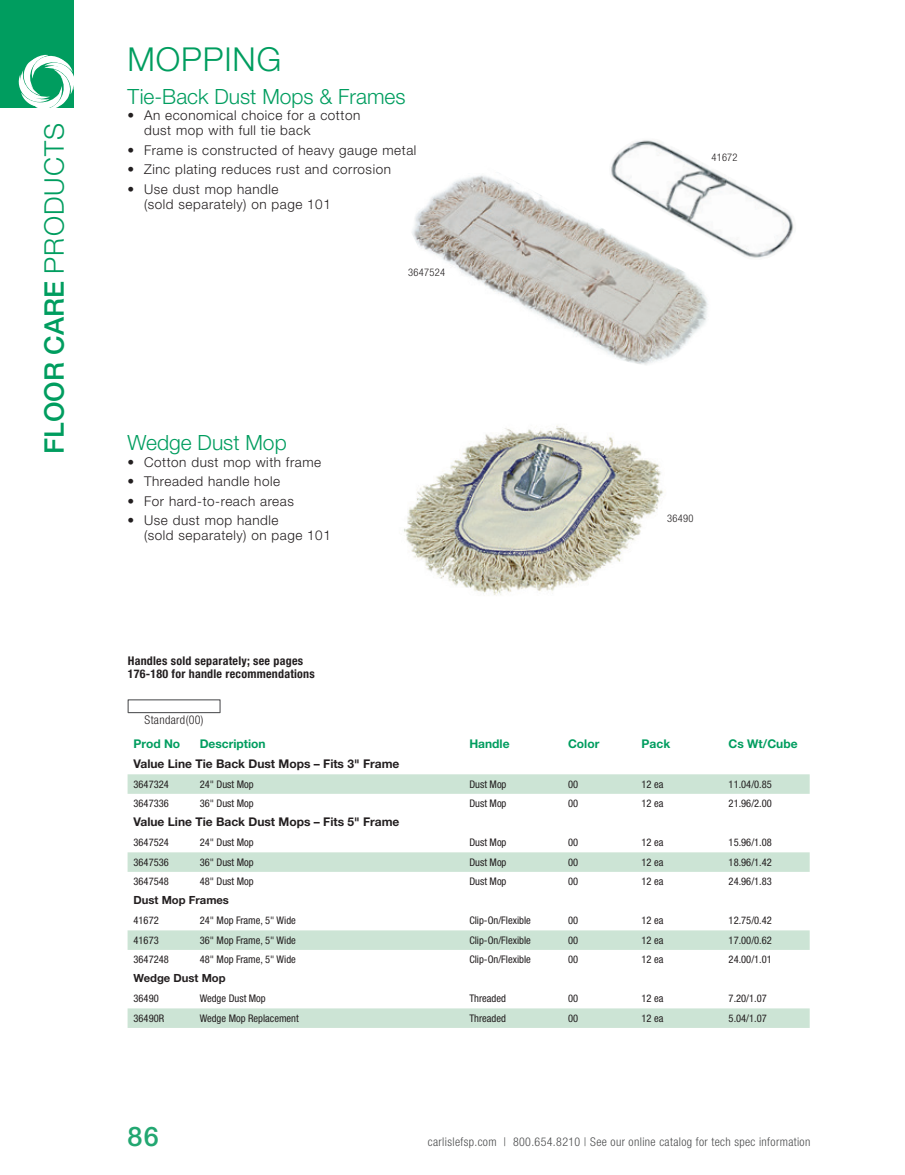
<style>
.page{position:relative;width:905px;height:1175px;background:#fff}
.page>*{position:absolute;margin:0;border:0;box-sizing:border-box;transform-origin:0 0}
.t1{font:300 33px "Helvetica Neue LT Std";letter-spacing:.025em;color:#009d5f}
.t2{font:500 27px "Helvetica Neue LT Std";color:#009d5f}
.t3{font:500 27px "Helvetica Neue LT Std";color:#22a771}
.t4{font:300 21px "Helvetica Neue LT Std";color:#009d5f}
.t5{font:300 13.5px/15px "Helvetica Neue LT Std";letter-spacing:.04em;color:#231f20}
.t6{font:700 12px "Helvetica Neue LT Std";color:#231f20}
.t7{font:300 condensed 12px "Helvetica Neue LT Std";letter-spacing:.03em;color:#4b4c4d}
.t8{font:700 condensed 12px/13.5px "Helvetica Neue LT Std";letter-spacing:.02em;color:#231f20}
.t9{font:700 12px "Helvetica Neue LT Std";color:#009d5f}
.t10{font:300 condensed 12px "Helvetica Neue LT Std";letter-spacing:.03em;color:#231f20}
.t11{font:700 11.25px "Helvetica Neue LT Std";color:#231f20}
.t12{font:condensed 10.5px "Helvetica Neue LT Std";color:#231f20}
.t13{font:300 condensed 10.5px "Helvetica Neue LT Std";letter-spacing:.025em;color:#231f20}
.s1{font-weight:300}
</style>
<div class="page">
<div style="left:0;top:0;width:74px;height:108px;background:#009d5f"></div>
<svg style="left:18px;top:54px;width:56px;height:54px"></svg>
<img style="left:412px;top:166px;width:299px;height:199px">
<img style="left:608px;top:141px;width:32px;height:57px">
<div style="left:128px;top:699px;width:92px;height:14px;background:#fff;border:1px solid #57585a"></div>
<svg style="left:128px;top:774px;width:681px;height:254px"></svg>
<img style="left:404px;top:425px;width:230px;height:170px">
<h2 class="t2" style="left:38px;top:454px;width:332px;rotate:-90deg">FLOOR CARE <span class="s1">PRODUCTS</span></h2>
<h1 class="t1" style="left:128px;top:39px;width:155px">MOPPING</h1>
<h3 class="t4" style="left:128px;top:83px;width:279px">Tie-Back Dust Mops &amp; Frames</h3>
<p class="t5" style="left:144px;top:107px;width:218px;text-indent:-16px">• An economical choice for a cotton dust mop with full tie back</p>
<p class="t5" style="left:128px;top:142px;width:290px">• Frame is constructed of heavy gauge metal</p>
<p class="t5" style="left:128px;top:161px;width:265px">• Zinc plating reduces rust and corrosion</p>
<p class="t5" style="left:144px;top:181px;width:188px;text-indent:-16px">• Use dust mop handle<br>(sold separately) on page 101</p>
<h3 class="t4" style="left:128px;top:430px;width:161px">Wedge Dust Mop</h3>
<p class="t5" style="left:128px;top:454px;width:195px">• Cotton dust mop with frame</p>
<p class="t5" style="left:128px;top:473px;width:154px">• Threaded handle hole</p>
<p class="t5" style="left:128px;top:493px;width:168px">• For hard-to-reach areas</p>
<p class="t5" style="left:144px;top:512px;width:188px;text-indent:-16px">• Use dust mop handle<br>(sold separately) on page 101</p>
<p class="t8" style="left:128px;top:653px;width:188px">Handles sold separately; see pages<br>176-180 for handle recommendations</p>
<p class="t10" style="left:145px;top:713px;width:61px">Standard(00)</p>
<p class="t13" style="left:408px;top:266px;width:38px">3647524</p>
<p class="t13" style="left:711px;top:151px;width:28px">41672</p>
<p class="t13" style="left:667px;top:512px;width:28px">36490</p>
<p class="t9" style="left:134px;top:736px;width:48px">Prod No</p>
<p class="t9" style="left:200px;top:736px;width:67px">Description</p>
<p class="t9" style="left:469px;top:736px;width:42px">Handle</p>
<p class="t9" style="left:568px;top:736px;width:33px">Color</p>
<p class="t9" style="left:641px;top:736px;width:30px">Pack</p>
<p class="t9" style="left:728px;top:736px;width:70px">Cs Wt/Cube</p>
<p class="t6" style="left:133px;top:756px;width:267px">Value Line Tie Back Dust Mops – Fits 3" Frame</p>
<p class="t12" style="left:134px;top:778px;width:37px">3647324</p>
<p class="t12" style="left:200px;top:778px;width:56px">24" Dust Mop</p>
<p class="t12" style="left:469px;top:778px;width:39px">Dust Mop</p>
<p class="t12" style="left:568px;top:778px;width:12px">00</p>
<p class="t12" style="left:641px;top:778px;width:23px">12 ea</p>
<p class="t12" style="left:728px;top:778px;width:45px">11.04/0.85</p>
<p class="t12" style="left:134px;top:797px;width:37px">3647336</p>
<p class="t12" style="left:200px;top:797px;width:56px">36" Dust Mop</p>
<p class="t12" style="left:469px;top:797px;width:39px">Dust Mop</p>
<p class="t12" style="left:568px;top:797px;width:12px">00</p>
<p class="t12" style="left:641px;top:797px;width:23px">12 ea</p>
<p class="t12" style="left:728px;top:797px;width:45px">21.96/2.00</p>
<p class="t6" style="left:134px;top:814px;width:267px">Value Line Tie Back Dust Mops – Fits 5" Frame</p>
<p class="t12" style="left:134px;top:836px;width:37px">3647524</p>
<p class="t12" style="left:200px;top:836px;width:56px">24" Dust Mop</p>
<p class="t12" style="left:469px;top:836px;width:39px">Dust Mop</p>
<p class="t12" style="left:568px;top:836px;width:12px">00</p>
<p class="t12" style="left:641px;top:836px;width:23px">12 ea</p>
<p class="t12" style="left:728px;top:836px;width:45px">15.96/1.08</p>
<p class="t12" style="left:134px;top:856px;width:37px">3647536</p>
<p class="t12" style="left:200px;top:856px;width:56px">36" Dust Mop</p>
<p class="t12" style="left:469px;top:856px;width:39px">Dust Mop</p>
<p class="t12" style="left:568px;top:856px;width:12px">00</p>
<p class="t12" style="left:641px;top:856px;width:23px">12 ea</p>
<p class="t12" style="left:728px;top:856px;width:45px">18.96/1.42</p>
<p class="t12" style="left:134px;top:875px;width:37px">3647548</p>
<p class="t12" style="left:200px;top:875px;width:56px">48" Dust Mop</p>
<p class="t12" style="left:469px;top:875px;width:39px">Dust Mop</p>
<p class="t12" style="left:568px;top:875px;width:12px">00</p>
<p class="t12" style="left:641px;top:875px;width:23px">12 ea</p>
<p class="t12" style="left:728px;top:875px;width:45px">24.96/1.83</p>
<p class="t11" style="left:134px;top:893px;width:97px">Dust Mop Frames</p>
<p class="t12" style="left:134px;top:914px;width:27px">41672</p>
<p class="t12" style="left:200px;top:914px;width:98px">24" Mop Frame, 5" Wide</p>
<p class="t12" style="left:469px;top:914px;width:63px">Clip-On/Flexible</p>
<p class="t12" style="left:568px;top:914px;width:12px">00</p>
<p class="t12" style="left:641px;top:914px;width:23px">12 ea</p>
<p class="t12" style="left:728px;top:914px;width:45px">12.75/0.42</p>
<p class="t12" style="left:134px;top:934px;width:27px">41673</p>
<p class="t12" style="left:200px;top:934px;width:98px">36" Mop Frame, 5" Wide</p>
<p class="t12" style="left:469px;top:934px;width:63px">Clip-On/Flexible</p>
<p class="t12" style="left:568px;top:934px;width:12px">00</p>
<p class="t12" style="left:641px;top:934px;width:23px">12 ea</p>
<p class="t12" style="left:728px;top:934px;width:45px">17.00/0.62</p>
<p class="t12" style="left:134px;top:953px;width:37px">3647248</p>
<p class="t12" style="left:200px;top:953px;width:98px">48" Mop Frame, 5" Wide</p>
<p class="t12" style="left:469px;top:953px;width:63px">Clip-On/Flexible</p>
<p class="t12" style="left:568px;top:953px;width:12px">00</p>
<p class="t12" style="left:641px;top:953px;width:23px">12 ea</p>
<p class="t12" style="left:728px;top:953px;width:45px">24.00/1.01</p>
<p class="t11" style="left:134px;top:971px;width:94px">Wedge Dust Mop</p>
<p class="t12" style="left:134px;top:992px;width:27px">36490</p>
<p class="t12" style="left:200px;top:992px;width:68px">Wedge Dust Mop</p>
<p class="t12" style="left:469px;top:992px;width:38px">Threaded</p>
<p class="t12" style="left:568px;top:992px;width:12px">00</p>
<p class="t12" style="left:641px;top:992px;width:23px">12 ea</p>
<p class="t12" style="left:728px;top:992px;width:40px">7.20/1.07</p>
<p class="t12" style="left:134px;top:1012px;width:32px">36490R</p>
<p class="t12" style="left:200px;top:1012px;width:101px">Wedge Mop Replacement</p>
<p class="t12" style="left:469px;top:1012px;width:38px">Threaded</p>
<p class="t12" style="left:568px;top:1012px;width:12px">00</p>
<p class="t12" style="left:641px;top:1012px;width:23px">12 ea</p>
<p class="t12" style="left:728px;top:1012px;width:40px">5.04/1.07</p>
<h2 class="t3" style="left:128px;top:1120px;width:33px">86</h2>
<p class="t7" style="left:428px;top:1135px;width:384px">carlislefsp.com | 800.654.8210 | See our online catalog for tech spec information</p>
</div>
